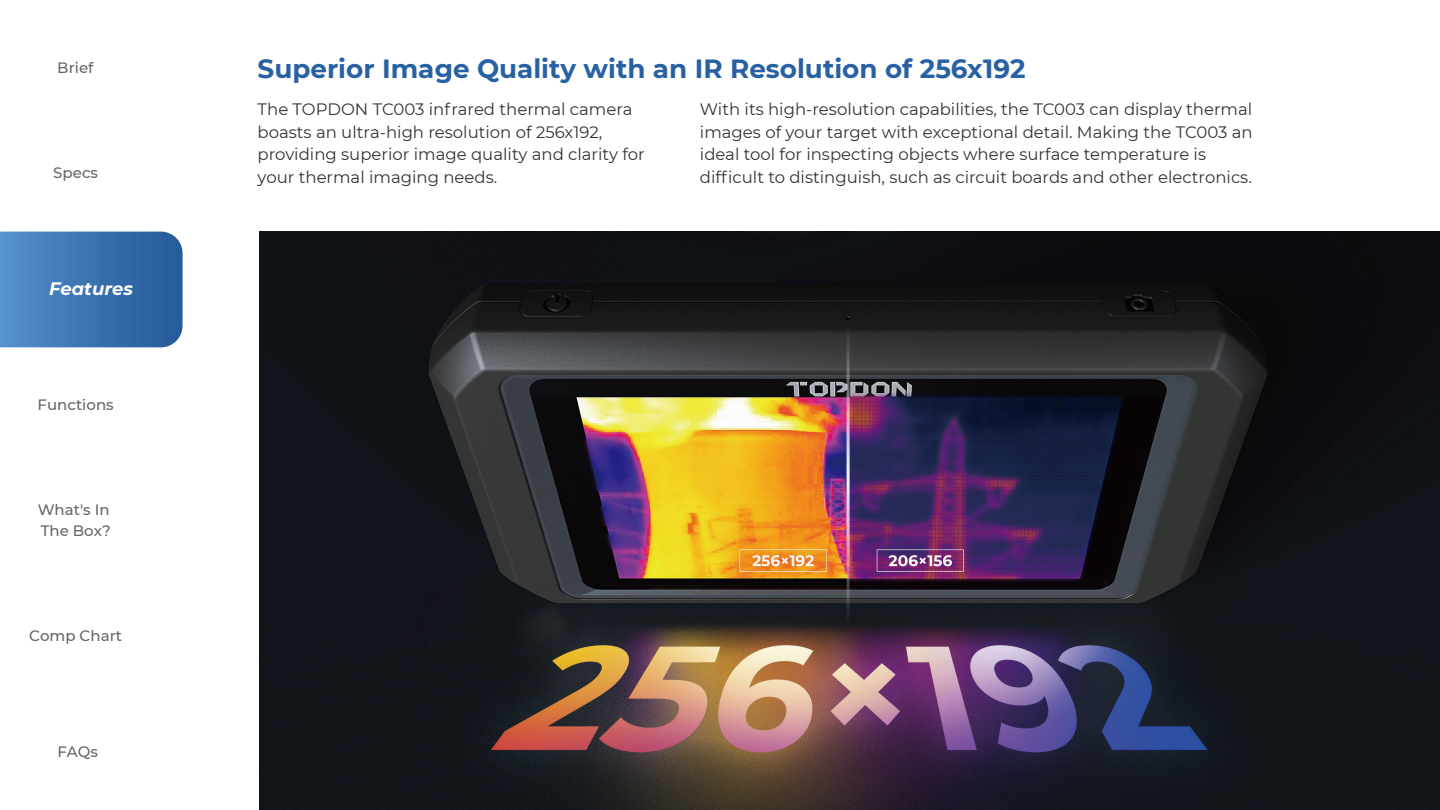
<style>
.page{position:relative;width:1440px;height:810px;background:#fff}
.page>*{position:absolute;margin:0;border:0;box-sizing:border-box;transform-origin:0 0}
.t1{font:700 26.25px "Montserrat";color:#2861a3}
.t2{font:italic 700 18px "Montserrat";color:#fff}
.t3{font:16.5px/22.5px "Montserrat";color:#323333}
.t4{font:500 15px/21.6px "Montserrat";color:#666}
</style>
<div class="page">
<img style="left:259px;top:231px;width:1181px;height:578px">
<svg style="left:0;top:231px;width:183px;height:116px;background:#3f76b2"></svg>
<p class="t4" style="left:57px;top:56px;width:38px">Brief</p>
<p class="t4" style="left:53px;top:161px;width:46px">Specs</p>
<p class="t2" style="left:49px;top:275px;width:86px">Features</p>
<p class="t4" style="left:38px;top:393px;width:78px">Functions</p>
<p class="t4" style="left:38px;top:498px;width:74px">What's In<br>The Box?</p>
<p class="t4" style="left:29px;top:624px;width:94px">Comp Chart</p>
<p class="t4" style="left:57px;top:740px;width:42px">FAQs</p>
<h1 class="t1" style="left:258px;top:49px;width:769px">Superior Image Quality with an IR Resolution of 256x192</h1>
<p class="t3" style="left:258px;top:97px;width:389px">The TOPDON TC003 infrared thermal camera boasts an ultra-high resolution of 256x192, providing superior image quality and clarity for your thermal imaging needs.</p>
<p class="t3" style="left:700px;top:97px;width:554px">With its high-resolution capabilities, the TC003 can display thermal images of your target with exceptional detail. Making the TC003 an ideal tool for inspecting objects where surface temperature is difficult to distinguish, such as circuit boards and other electronics.</p>
</div>
